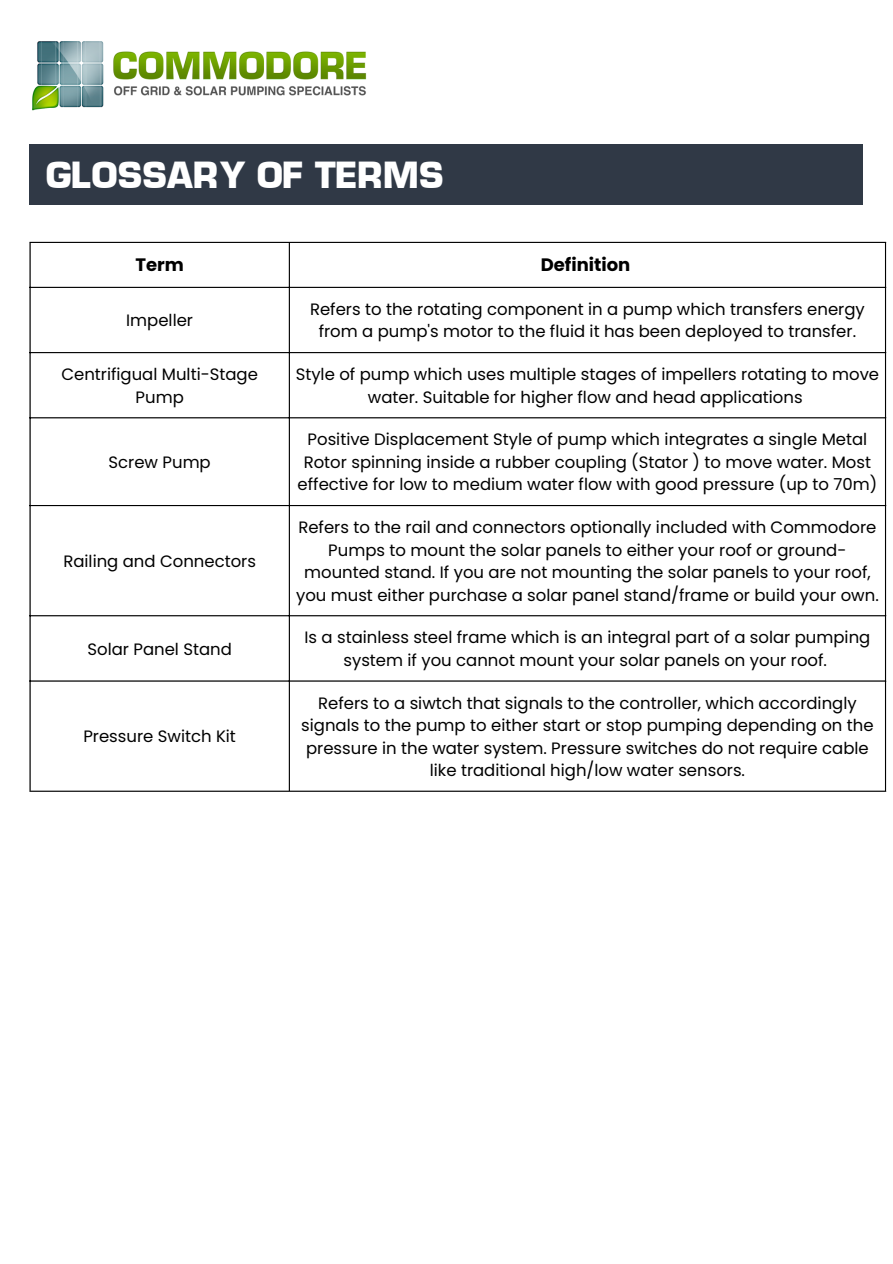
<style>
.page{position:relative;width:893px;height:1264px;background:#fff}
.page>*{position:absolute;margin:0;border:0;box-sizing:border-box;transform-origin:0 0}
.t1{font:34.5px "Palindrome Black SSK";color:#fff}
.t2{font:700 18px "Poppins";color:#000}
.t3{font:16.5px/22.5px "Poppins";color:#000;text-align:center}
</style>
<div class="page">
<div style="left:30px;top:144px;width:833px;height:61px;background:#303946"></div>
<img style="left:32px;top:41px;width:335px;height:70px">
<hr style="left:29px;top:243px;width:2px;height:547px;background:#000">
<hr style="left:289px;top:243px;width:1px;height:547px;background:#000">
<hr style="left:884px;top:243px;width:2px;height:547px;background:#000">
<hr style="left:29px;top:242px;width:857px;height:1px;background:#000">
<hr style="left:29px;top:287px;width:857px;height:1px;background:#000">
<hr style="left:29px;top:352px;width:857px;height:1px;background:#000">
<hr style="left:29px;top:417px;width:857px;height:1px;background:#000">
<hr style="left:29px;top:505px;width:857px;height:1px;background:#000">
<hr style="left:29px;top:615px;width:857px;height:1px;background:#000">
<hr style="left:29px;top:680px;width:857px;height:1px;background:#000">
<hr style="left:29px;top:790px;width:857px;height:1px;background:#000">
<h1 class="t1" style="left:46px;top:154px;width:399px">GLOSSARY OF TERMS</h1>
<p class="t2" style="left:135px;top:252px;width:50px">Term</p>
<p class="t2" style="left:540px;top:252px;width:91px">Definition</p>
<p class="t3" style="left:126px;top:309px;width:68px">Impeller</p>
<p class="t3" style="left:310px;top:298px;width:556px">Refers to the rotating component in a pump which transfers energy from a pump's motor to the fluid it has been deployed to transfer.</p>
<p class="t3" style="left:61px;top:363px;width:198px">Centrifigual Multi-Stage<br>Pump</p>
<p class="t3" style="left:296px;top:363px;width:585px">Style of pump which uses multiple stages of impellers rotating to move water. Suitable for higher flow and head applications</p>
<p class="t3" style="left:109px;top:451px;width:104px">Screw Pump</p>
<p class="t3" style="left:63px;top:550px;width:194px">Railing and Connectors</p>
<p class="t3" style="left:297px;top:428px;width:581px">Positive Displacement Style of pump which integrates a single Metal<br>Rotor spinning inside a rubber coupling (Stator ) to move water. Most effective for low to medium water flow with good pressure (up to 70m)</p>
<p class="t3" style="left:296px;top:516px;width:584px">Refers to the rail and connectors optionally included with Commodore Pumps to mount the solar panels to either your roof or ground&shy;mounted stand. If you are not mounting the solar panels to your roof, you must either purchase a solar panel stand/frame or build your own.</p>
<p class="t3" style="left:87px;top:637px;width:146px">Solar Panel Stand</p>
<p class="t3" style="left:304px;top:626px;width:567px">Is a stainless steel frame which is an integral part of a solar pumping system if you cannot mount your solar panels on your roof.</p>
<p class="t3" style="left:83px;top:725px;width:154px">Pressure Switch Kit</p>
<p class="t3" style="left:301px;top:691px;width:574px">Refers to a siwtch that signals to the controller, which accordingly signals to the pump to either start or stop pumping depending on the pressure in the water system. Pressure switches do not require cable like traditional high/low water sensors.</p>
</div>
